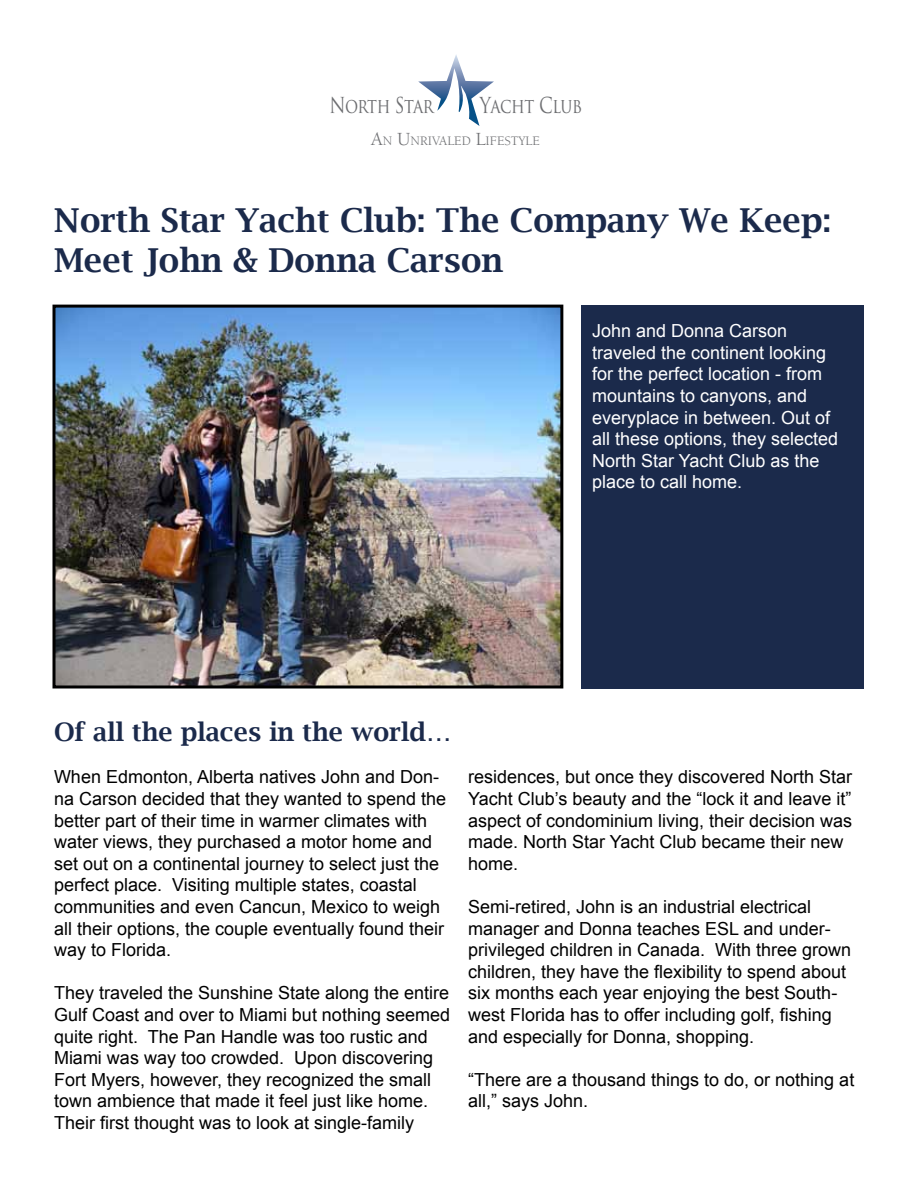
<style>
.page{position:relative;width:918px;height:1188px;background:#fff}
.page>*{position:absolute;margin:0;border:0;box-sizing:border-box;transform-origin:0 0}
.t1{font:600 33px/39.6px "Lucida Bright";color:#1b2a4b}
.t2{font:600 25.5px "Lucida Bright";color:#1b2a4b}
.t3{font:20.25px "Trajan Pro";letter-spacing:-.025em;color:#6d6e71;scale:.8 1}
.t4{font:18px/21.6px "Arial";color:#000}
.t5{font:18px/21.6px "Arial";color:#fff}
.t6{font:13.35px "Berkeley";color:#6d6e71}
.s1{font-size:21.45px}
.s2{font-size:19.05px}
</style>
<div class="page">
<img style="left:56px;top:309px;width:503px;height:375px">
<div style="left:52px;top:305px;width:511px;height:383px;border:3px solid #000"></div>
<div style="left:582px;top:305px;width:282px;height:383px;background:#1b2a4b"></div>
<svg style="left:418px;top:55px;width:76px;height:71px"></svg>
<p class="t3" style="left:329px;top:93px;width:132px"><span class="s1">N</span>orth <span class="s1">S</span>tar</p>
<p class="t3" style="left:480px;top:93px;width:129px"><span class="s1">Y</span>acht <span class="s1">C</span>lub</p>
<p class="t6" style="left:371px;top:134px;width:170px"><span class="s2">A</span>N <span class="s2">U</span>NRIVALED <span class="s2">L</span>IFESTYLE</p>
<h1 class="t1" style="left:54px;top:200px;width:779px">North Star Yacht Club: The Company We Keep:<br>Meet John &amp; Donna Carson</h1>
<p class="t5" style="left:592px;top:320px;width:248px">John and Donna Carson traveled the continent looking for the perfect location - from mountains to canyons, and everyplace in between. Out of all these options, they selected<br>North Star Yacht Club as the place to call home.</p>
<h2 class="t2" style="left:54px;top:718px;width:399px">Of all the places in the world…</h2>
<p class="t4" style="left:54px;top:766px;width:394px">When Edmonton, Alberta natives John and Don&shy;na Carson decided that they wanted to spend the better part of their time in warmer climates with water views, they purchased a motor home and set out on a continental journey to select just the perfect place. Visiting multiple states, coastal communities and even Cancun, Mexico to weigh all their options, the couple eventually found their way to Florida.</p>
<p class="t4" style="left:54px;top:982px;width:398px">They traveled the Sunshine State along the entire Gulf Coast and over to Miami but nothing seemed quite right. The Pan Handle was too rustic and Miami was way too crowded. Upon discovering Fort Myers, however, they recognized the small town ambience that made it feel just like home.<br>Their first thought was to look at single-family</p>
<p class="t4" style="left:468px;top:766px;width:386px">residences, but once they discovered North Star Yacht Club’s beauty and the “lock it and leave it” aspect of condominium living, their decision was made. North Star Yacht Club became their new home.</p>
<p class="t4" style="left:468px;top:896px;width:385px">Semi-retired, John is an industrial electrical manager and Donna teaches ESL and under&shy;privileged children in Canada. With three grown children, they have the flexibility to spend about six months each year enjoying the best South&shy;west Florida has to offer including golf, fishing and especially for Donna, shopping.</p>
<p class="t4" style="left:468px;top:1069px;width:388px">“There are a thousand things to do, or nothing at all,” says John.</p>
</div>
